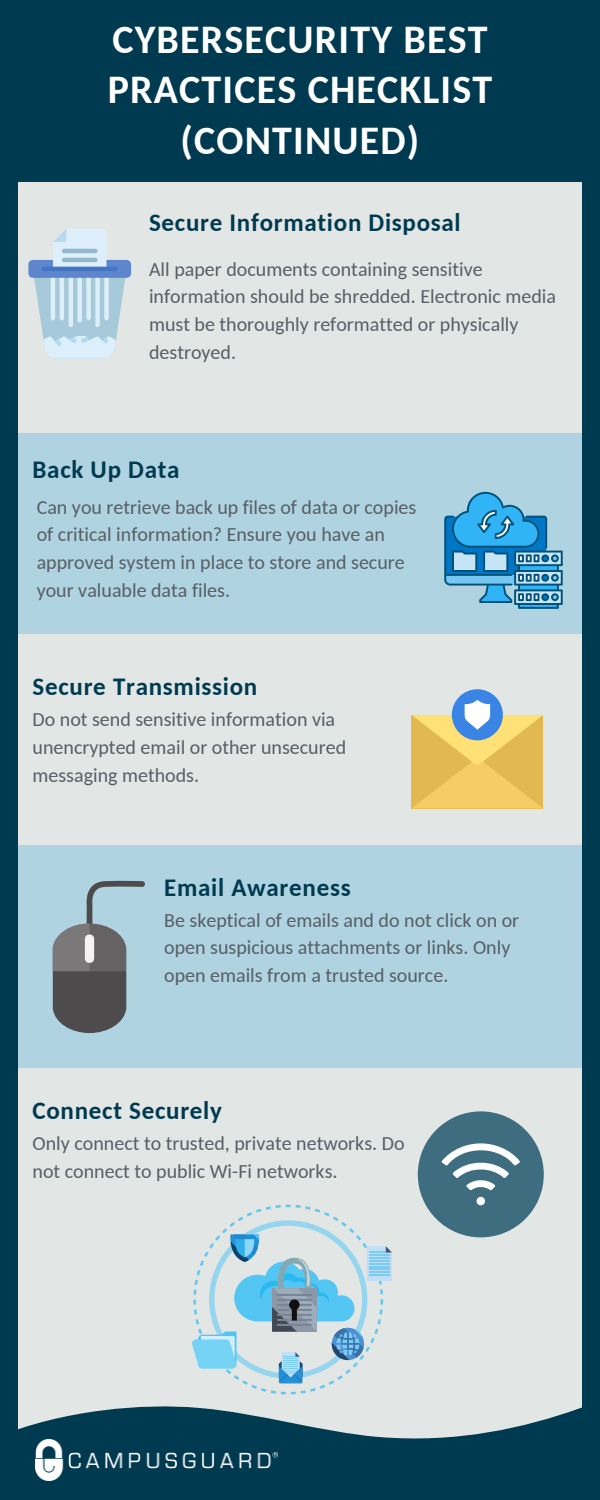
<style>
.page{position:relative;width:600px;height:1500px;background:#003a50}
.page>*{position:absolute;margin:0;border:0;box-sizing:border-box;transform-origin:0 0}
.t1{font:700 40px/50.2px "Carlito";letter-spacing:.03em;color:#fff;text-align:center}
.t2{font:700 25px "Carlito";letter-spacing:.03em;color:#003a50}
.t3{font:20px/27.8px "Carlito";color:#575e66}
</style>
<div class="page">
<div style="left:18px;top:837px;width:563px;height:232px;background:#b0d3e1"></div>
<div style="left:18px;top:181px;width:563px;height:252px;background:#e2e7e6"></div>
<div style="left:18px;top:629px;width:563px;height:216px;background:#e2e7e6"></div>
<div style="left:28px;top:260px;width:103px;height:18px;background:#5e86cd;border-radius:4px"></div>
<svg style="left:53px;top:229px;width:54px;height:38px;background:#d8eaf6"></svg>
<hr style="left:62px;top:249px;width:36px;height:4px;background:#94b7c9;border-radius:2px">
<hr style="left:62px;top:258px;width:36px;height:4px;background:#94b7c9;border-radius:2px">
<hr style="left:42px;top:267px;width:76px;height:4px;background:#4575c3;border-radius:2px">
<svg style="left:34px;top:277px;width:91px;height:81px"></svg>
<div style="left:18px;top:433px;width:563px;height:200px;background:#b0d3e1"></div>
<div style="left:452px;top:689px;width:51px;height:51px;background:#3a84e5;border-radius:50%"></div>
<svg style="left:411px;top:700px;width:132px;height:108px"></svg>
<svg style="left:53px;top:880px;width:92px;height:153px"></svg>
<div style="left:85px;top:935px;width:9px;height:28px;background:#f4f3f3;border-radius:4px"></div>
<div style="left:18px;top:1069px;width:563px;height:371px;background:#e2e7e6"></div>
<svg style="left:18px;top:1305px;width:564px;height:167px"></svg>
<div style="left:418px;top:1111px;width:126px;height:126px;background:#3e6d7f;border-radius:50%"></div>
<svg style="left:442px;top:1143px;width:78px;height:62px"></svg>
<svg style="left:444px;top:492px;width:119px;height:117px"></svg>
<svg style="left:192px;top:1205px;width:200px;height:189px"></svg>
<img style="left:36px;top:1440px;width:241px;height:41px">
<h1 class="t1" style="left:108px;top:18px;width:386px">CYBERSECURITY BEST<br>PRACTICES CHECKLIST (CONTINUED)</h1>
<p class="t2" style="left:149px;top:212px;width:313px">Secure Information Disposal</p>
<p class="t3" style="left:149px;top:257px;width:408px">All paper documents containing sensitive information should be shredded. Electronic media must be thoroughly reformatted or physically destroyed.</p>
<p class="t2" style="left:33px;top:459px;width:148px">Back Up Data</p>
<p class="t3" style="left:37px;top:495px;width:381px">Can you retrieve back up files of data or copies of critical information? Ensure you have an approved system in place to store and secure your valuable data files.</p>
<p class="t2" style="left:33px;top:676px;width:226px">Secure Transmission</p>
<p class="t3" style="left:33px;top:707px;width:315px">Do not send sensitive information via unencrypted email or other unsecured messaging methods.</p>
<p class="t2" style="left:164px;top:877px;width:188px">Email Awareness</p>
<p class="t3" style="left:164px;top:908px;width:356px">Be skeptical of emails and do not click on or open suspicious attachments or links. Only open emails from a trusted source.</p>
<p class="t2" style="left:33px;top:1101px;width:191px">Connect Securely</p>
<p class="t3" style="left:33px;top:1132px;width:374px">Only connect to trusted, private networks. Do not connect to public Wi-Fi networks.</p>
</div>
